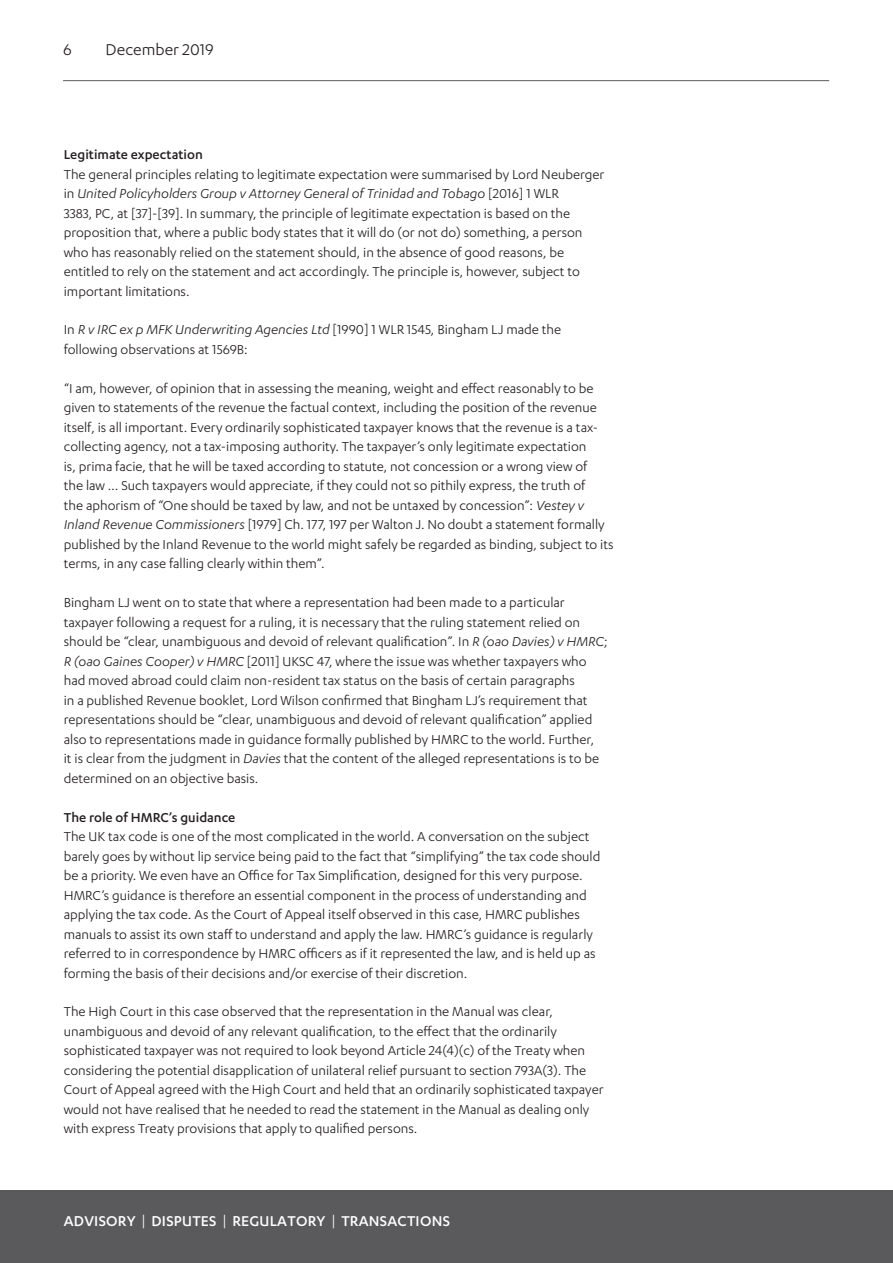
<style>
.page{position:relative;width:893px;height:1263px;background:#fff}
.page>*{position:absolute;margin:0;border:0;box-sizing:border-box;transform-origin:0 0}
.t1{font:18px "Karbon";color:#231f20}
.t2{font:500 16.5px "Karbon";letter-spacing:.015em;color:#fff}
.Body{font:15px/19.5px "Karbon";color:#231f20}
.Heading_3{font:500 15px "Karbon";color:#231f20}
.s1{font-style:italic}
.s2{font-weight:400}
</style>
<div class="page">
<div style="left:0;top:1191px;width:893px;height:72px;background:#5a5a5d"></div>
<hr style="left:63px;top:80px;width:766px;height:1px;background:#5a5a5d">
<p class="t1" style="left:63px;top:39px;width:10px">6</p>
<p class="t1" style="left:106px;top:39px;width:110px">December 2019</p>
<p class="Heading_3" style="left:64px;top:146px;width:141px">Legitimate expectation</p>
<p class="Body" style="left:64px;top:164px;width:542px">The general principles relating to legitimate expectation were summarised by Lord Neuberger in <span class="s1">United Policyholders Group v Attorney General of Trinidad and Tobago</span> [2016] 1 WLR<br>3383, PC, at [37]-[39]. In summary, the principle of legitimate expectation is based on the proposition that, where a public body states that it will do (or not do) something, a person who has reasonably relied on the statement should, in the absence of good reasons, be entitled to rely on the statement and act accordingly. The principle is, however, subject to important limitations.</p>
<p class="Body" style="left:64px;top:320px;width:499px">In <span class="s1">R v IRC ex p MFK Underwriting Agencies Ltd</span> [1990] 1 WLR 1545, Bingham LJ made the following observations at 1569B:</p>
<p class="Body" style="left:64px;top:378px;width:551px">“I am, however, of opinion that in assessing the meaning, weight and effect reasonably to be given to statements of the revenue the factual context, including the position of the revenue itself, is all important. Every ordinarily sophisticated taxpayer knows that the revenue is a tax&shy;collecting agency, not a tax-imposing authority. The taxpayer’s only legitimate expectation<br>is, prima facie, that he will be taxed according to statute, not concession or a wrong view of<br>the law … Such taxpayers would appreciate, if they could not so pithily express, the truth of<br>the aphorism of “One should be taxed by law, and not be untaxed by concession”: <span class="s1">Vestey v Inland Revenue Commissioners</span> [1979] Ch. 177, 197 per Walton J. No doubt a statement formally published by the Inland Revenue to the world might safely be regarded as binding, subject to its terms, in any case falling clearly within them”.</p>
<p class="Body" style="left:64px;top:592px;width:545px">Bingham LJ went on to state that where a representation had been made to a particular taxpayer following a request for a ruling, it is necessary that the ruling statement relied on should be “clear, unambiguous and devoid of relevant qualification”. In <span class="s1">R (oao Davies) v HMRC</span>; <span class="s1">R (oao Gaines Cooper) v HMRC</span> [2011] UKSC 47, where the issue was whether taxpayers who had moved abroad could claim non-resident tax status on the basis of certain paragraphs<br>in a published Revenue booklet, Lord Wilson confirmed that Bingham LJ’s requirement that representations should be “clear, unambiguous and devoid of relevant qualification” applied also to representations made in guidance formally published by HMRC to the world. Further,<br>it is clear from the judgment in <span class="s1">Davies</span> that the content of the alleged representations is to be determined on an objective basis.</p>
<p class="Heading_3" style="left:64px;top:808px;width:173px">The role of HMRC’s guidance</p>
<p class="Body" style="left:64px;top:826px;width:538px">The UK tax code is one of the most complicated in the world. A conversation on the subject barely goes by without lip service being paid to the fact that “simplifying” the tax code should be a priority. We even have an Office for Tax Simplification, designed for this very purpose.<br>HMRC’s guidance is therefore an essential component in the process of understanding and applying the tax code. As the Court of Appeal itself observed in this case, HMRC publishes manuals to assist its own staff to understand and apply the law. HMRC’s guidance is regularly referred to in correspondence by HMRC officers as if it represented the law, and is held up as forming the basis of their decisions and/or exercise of their discretion.</p>
<p class="Body" style="left:64px;top:1002px;width:541px">The High Court in this case observed that the representation in the Manual was clear, unambiguous and devoid of any relevant qualification, to the effect that the ordinarily sophisticated taxpayer was not required to look beyond Article 24(4)(c) of the Treaty when considering the potential disapplication of unilateral relief pursuant to section 793A(3). The Court of Appeal agreed with the High Court and held that an ordinarily sophisticated taxpayer would not have realised that he needed to read the statement in the Manual as dealing only with express Treaty provisions that apply to qualified persons.</p>
<p class="t2" style="left:64px;top:1212px;width:388px">ADVISORY <span class="s2">|</span> DISPUTES <span class="s2">|</span> REGULATORY <span class="s2">|</span> TRANSACTIONS</p>
</div>
